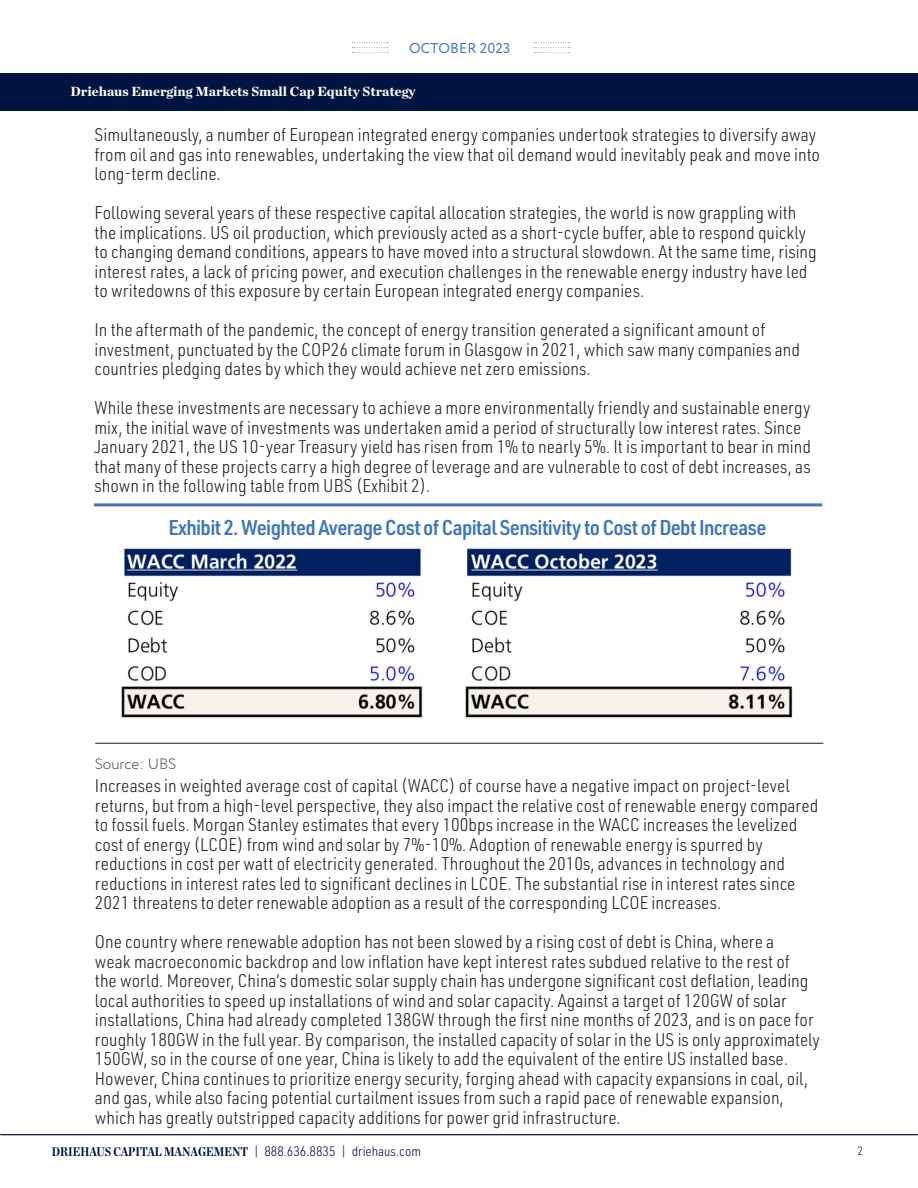
<style>
.page{position:relative;width:918px;height:1188px;background:#fff}
.page>*{position:absolute;margin:0;border:0;box-sizing:border-box;transform-origin:0 0}
.t1{font:600 21px "URWDIN Semi Cond";letter-spacing:-.03em;color:#4176b9}
.t2{font:300 18px/19.5px "URWDIN Semi Cond";color:#231f20}
.t3{font:300 15px "Circe";color:#4b4c4d}
.t4{font:14.25px "Circe";letter-spacing:.01em;color:#4176b9}
.t5{font:300 13.5px "URWDIN Semi Cond";color:#001340}
.t6{font:900 13.5px "Chronicle Deck";color:#fff}
.t7{font:300 12px "URWDIN Semi Cond";color:#231f20}
.s1{font-family:"Chronicle Deck Cond";font-weight:700;font-size:12.75px}
</style>
<div class="page">
<div style="left:0;top:73px;width:918px;height:38px;background:#001441"></div>
<svg style="left:352px;top:42px;width:36px;height:11px"></svg>
<svg style="left:534px;top:42px;width:36px;height:11px"></svg>
<hr style="left:0;top:1134px;width:917px;height:1px;background:#1f2043">
<hr style="left:94px;top:503px;width:728px;height:3px;background:#4176b9">
<hr style="left:95px;top:743px;width:728px;height:1px;background:#231f20">
<hr style="left:1px;top:1134px;width:917px;height:1px;background:#1f2043">
<img style="left:121px;top:545px;width:672px;height:173px">
<p class="t4" style="left:409px;top:39px;width:103px">OCTOBER 2023</p>
<p class="t6" style="left:71px;top:80px;width:347px">Driehaus Emerging Markets Small Cap Equity Strategy</p>
<p class="t2" style="left:94px;top:125px;width:727px">Simultaneously, a number of European integrated energy companies undertook strategies to diversify away from oil and gas into renewables, undertaking the view that oil demand would inevitably peak and move into long-term decline.</p>
<p class="t2" style="left:94px;top:203px;width:724px">Following several years of these respective capital allocation strategies, the world is now grappling with the implications. US oil production, which previously acted as a short-cycle buffer, able to respond quickly to changing demand conditions, appears to have moved into a structural slowdown. At the same time, rising interest rates, a lack of pricing power, and execution challenges in the renewable energy industry have led to writedowns of this exposure by certain European integrated energy companies.</p>
<p class="t2" style="left:94px;top:320px;width:707px">In the aftermath of the pandemic, the concept of energy transition generated a significant amount of investment, punctuated by the COP26 climate forum in Glasgow in 2021, which saw many companies and countries pledging dates by which they would achieve net zero emissions.</p>
<p class="t2" style="left:94px;top:398px;width:718px">While these investments are necessary to achieve a more environmentally friendly and sustainable energy mix, the initial wave of investments was undertaken amid a period of structurally low interest rates. Since January 2021, the US 10-year Treasury yield has risen from 1% to nearly 5%. It is important to bear in mind that many of these projects carry a high degree of leverage and are vulnerable to cost of debt increases, as shown in the following table from UBS (Exhibit 2).</p>
<p class="t1" style="left:168px;top:513px;width:600px">Exhibit 2. Weighted Average Cost of Capital Sensitivity to Cost of Debt Increase</p>
<p class="t3" style="left:95px;top:754px;width:83px">Source: UBS</p>
<p class="t2" style="left:95px;top:775px;width:725px">Increases in weighted average cost of capital (WACC) of course have a negative impact on project-level returns, but from a high-level perspective, they also impact the relative cost of renewable energy compared to fossil fuels. Morgan Stanley estimates that every 100bps increase in the WACC increases the levelized cost of energy (LCOE) from wind and solar by 7%-10%. Adoption of renewable energy is spurred by reductions in cost per watt of electricity generated. Throughout the 2010s, advances in technology and reductions in interest rates led to significant declines in LCOE. The substantial rise in interest rates since 2021 threatens to deter renewable adoption as a result of the corresponding LCOE increases.</p>
<p class="t2" style="left:95px;top:931px;width:727px">One country where renewable adoption has not been slowed by a rising cost of debt is China, where a<br>weak macroeconomic backdrop and low inflation have kept interest rates subdued relative to the rest of<br>the world. Moreover, China’s domestic solar supply chain has undergone significant cost deflation, leading local authorities to speed up installations of wind and solar capacity. Against a target of 120GW of solar installations, China had already completed 138GW through the first nine months of 2023, and is on pace for roughly 180GW in the full year. By comparison, the installed capacity of solar in the US is only approximately 150GW, so in the course of one year, China is likely to add the equivalent of the entire US installed base.<br>However, China continues to prioritize energy security, forging ahead with capacity expansions in coal, oil, and gas, while also facing potential curtailment issues from such a rapid pace of renewable expansion, which has greatly outstripped capacity additions for power grid infrastructure.</p>
<p class="t5" style="left:52px;top:1142px;width:371px"><span class="s1">DRIEHAUS CAPITAL MANAGEMENT</span> | 888.636.8835 | driehaus.com</p>
<p class="t7" style="left:858px;top:1143px;width:7px">2</p>
</div>
